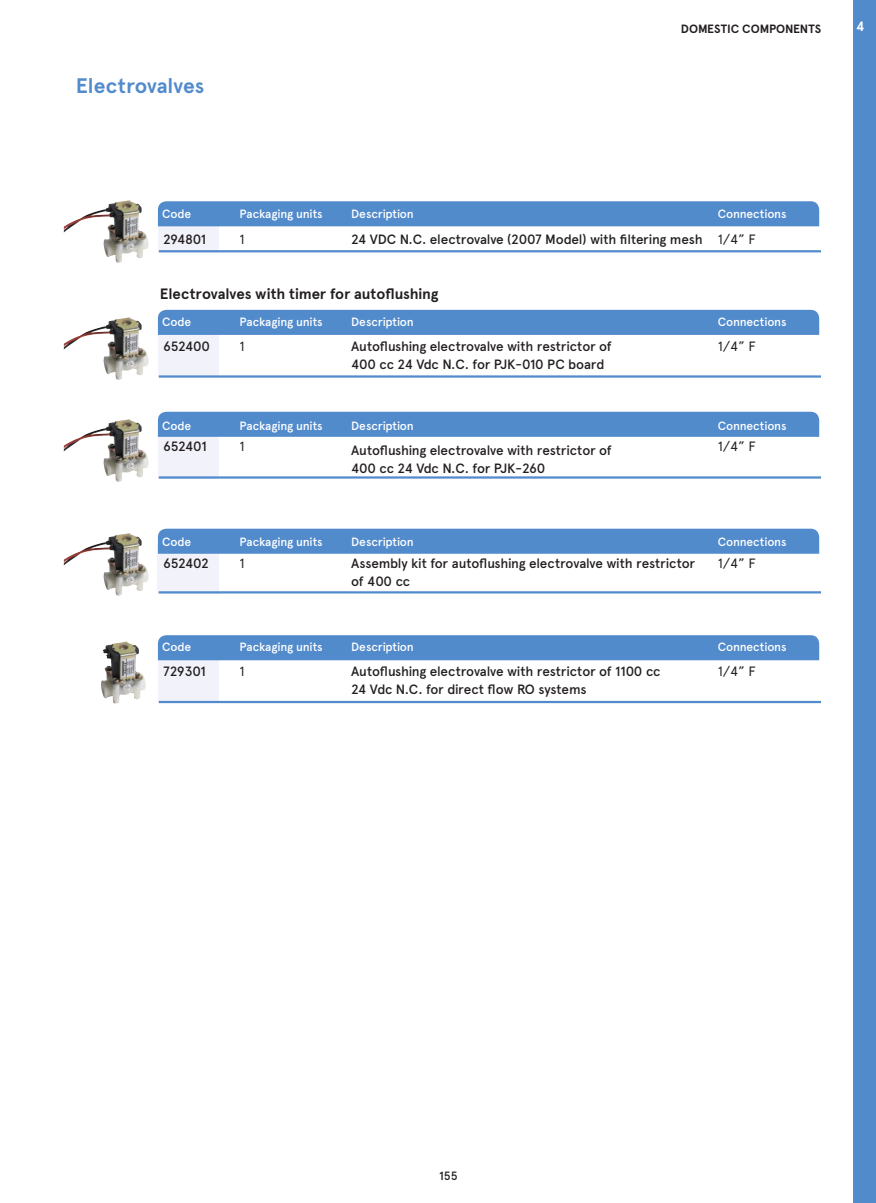
<style>
.page{position:relative;width:876px;height:1203px;background:#fff}
.page>*{position:absolute;margin:0;border:0;box-sizing:border-box;transform-origin:0 0}
.t1{font:700 21px "Apercu Pro";color:#528bcc}
.t2{font:700 15px "Apercu Pro";letter-spacing:-.005em;color:#231f20}
.t3{font:500 13.5px "Apercu Pro";letter-spacing:-.015em;color:#231f20}
.t4{font:13.5px "Apercu Pro";color:#231f20}
.t5{font:700 13.5px "Apercu Pro";color:#fff}
.t6{font:500 12px "Apercu Pro";letter-spacing:-.015em;color:#fff}
.t7{font:700 12px "Apercu Pro";color:#231f20}
.t8{font:500 12px "Apercu Pro";color:#231f20}
</style>
<div class="page">
<div style="left:854px;top:0;width:22px;height:1203px;background:#528bcc"></div>
<img style="left:64px;top:200px;width:85px;height:63px">
<img style="left:64px;top:317px;width:85px;height:63px">
<img style="left:64px;top:419px;width:85px;height:63px">
<img style="left:64px;top:533px;width:85px;height:63px">
<img style="left:101px;top:641px;width:45px;height:62px">
<div style="left:158px;top:213px;width:61px;height:38px;background:#f1f2fa"></div>
<div style="left:159px;top:322px;width:60px;height:55px;background:#f1f2fa"></div>
<div style="left:159px;top:424px;width:60px;height:55px;background:#f1f2fa"></div>
<div style="left:157px;top:545px;width:62px;height:49px;background:#f1f2fa"></div>
<div style="left:159px;top:647px;width:60px;height:55px;background:#f1f2fa"></div>
<div style="left:158px;top:201px;width:661px;height:25px;background:#528bcc"></div>
<div style="left:158px;top:310px;width:661px;height:25px;background:#528bcc"></div>
<div style="left:158px;top:412px;width:661px;height:25px;background:#528bcc"></div>
<div style="left:158px;top:529px;width:661px;height:25px;background:#528bcc"></div>
<div style="left:158px;top:635px;width:661px;height:25px;background:#528bcc"></div>
<hr style="left:159px;top:250px;width:662px;height:2px;background:#528bcc">
<hr style="left:159px;top:375px;width:662px;height:3px;background:#528bcc">
<hr style="left:159px;top:476px;width:662px;height:3px;background:#528bcc">
<hr style="left:159px;top:591px;width:662px;height:3px;background:#528bcc">
<hr style="left:159px;top:701px;width:662px;height:2px;background:#528bcc">
<p class="t1" style="left:76px;top:70px;width:130px">Electrovalves</p>
<p class="t7" style="left:681px;top:20px;width:142px">DOMESTIC COMPONENTS</p>
<p class="t5" style="left:856px;top:17px;width:10px">4</p>
<p class="t6" style="left:162px;top:204px;width:31px">Code</p>
<p class="t6" style="left:240px;top:204px;width:85px">Packaging units</p>
<p class="t6" style="left:351px;top:204px;width:64px">Description</p>
<p class="t6" style="left:718px;top:204px;width:70px">Connections</p>
<p class="t3" style="left:163px;top:229px;width:45px">294801</p>
<p class="t4" style="left:240px;top:229px;width:7px">1</p>
<p class="t3" style="left:351px;top:229px;width:353px">24 VDC N.C. electrovalve (2007 Model) with filtering mesh</p>
<p class="t4" style="left:718px;top:229px;width:39px">1/4” F</p>
<p class="t2" style="left:160px;top:282px;width:280px">Electrovalves with timer for autoflushing</p>
<p class="t6" style="left:162px;top:313px;width:31px">Code</p>
<p class="t6" style="left:240px;top:313px;width:85px">Packaging units</p>
<p class="t6" style="left:351px;top:313px;width:64px">Description</p>
<p class="t6" style="left:718px;top:313px;width:70px">Connections</p>
<p class="t3" style="left:163px;top:336px;width:48px">652400</p>
<p class="t4" style="left:240px;top:336px;width:7px">1</p>
<p class="t3" style="left:351px;top:336px;width:262px">Autoflushing electrovalve with restrictor of</p>
<p class="t3" style="left:351px;top:354px;width:255px">400 cc 24 Vdc N.C. for PJK-010 PC board</p>
<p class="t4" style="left:718px;top:336px;width:39px">1/4” F</p>
<p class="t6" style="left:162px;top:416px;width:31px">Code</p>
<p class="t3" style="left:163px;top:436px;width:45px">652401</p>
<p class="t6" style="left:240px;top:416px;width:85px">Packaging units</p>
<p class="t4" style="left:240px;top:436px;width:7px">1</p>
<p class="t6" style="left:351px;top:416px;width:64px">Description</p>
<p class="t3" style="left:351px;top:440px;width:262px">Autoflushing electrovalve with restrictor of</p>
<p class="t3" style="left:351px;top:458px;width:196px">400 cc 24 Vdc N.C. for PJK-260</p>
<p class="t6" style="left:718px;top:416px;width:70px">Connections</p>
<p class="t4" style="left:718px;top:436px;width:39px">1/4” F</p>
<p class="t6" style="left:162px;top:533px;width:31px">Code</p>
<p class="t6" style="left:240px;top:533px;width:85px">Packaging units</p>
<p class="t6" style="left:351px;top:533px;width:64px">Description</p>
<p class="t6" style="left:718px;top:533px;width:70px">Connections</p>
<p class="t3" style="left:163px;top:553px;width:47px">652402</p>
<p class="t4" style="left:240px;top:553px;width:7px">1</p>
<p class="t3" style="left:351px;top:553px;width:345px">Assembly kit for autoflushing electrovalve with restrictor</p>
<p class="t3" style="left:351px;top:571px;width:61px">of 400 cc</p>
<p class="t4" style="left:718px;top:553px;width:39px">1/4” F</p>
<p class="t6" style="left:162px;top:638px;width:31px">Code</p>
<p class="t6" style="left:240px;top:638px;width:85px">Packaging units</p>
<p class="t6" style="left:351px;top:638px;width:64px">Description</p>
<p class="t6" style="left:718px;top:638px;width:70px">Connections</p>
<p class="t3" style="left:163px;top:661px;width:44px">729301</p>
<p class="t4" style="left:240px;top:661px;width:7px">1</p>
<p class="t3" style="left:351px;top:661px;width:311px">Autoflushing electrovalve with restrictor of 1100 cc</p>
<p class="t3" style="left:351px;top:679px;width:237px">24 Vdc N.C. for direct flow RO systems</p>
<p class="t4" style="left:718px;top:661px;width:39px">1/4” F</p>
<p class="t8" style="left:439px;top:1167px;width:20px">155</p>
</div>
